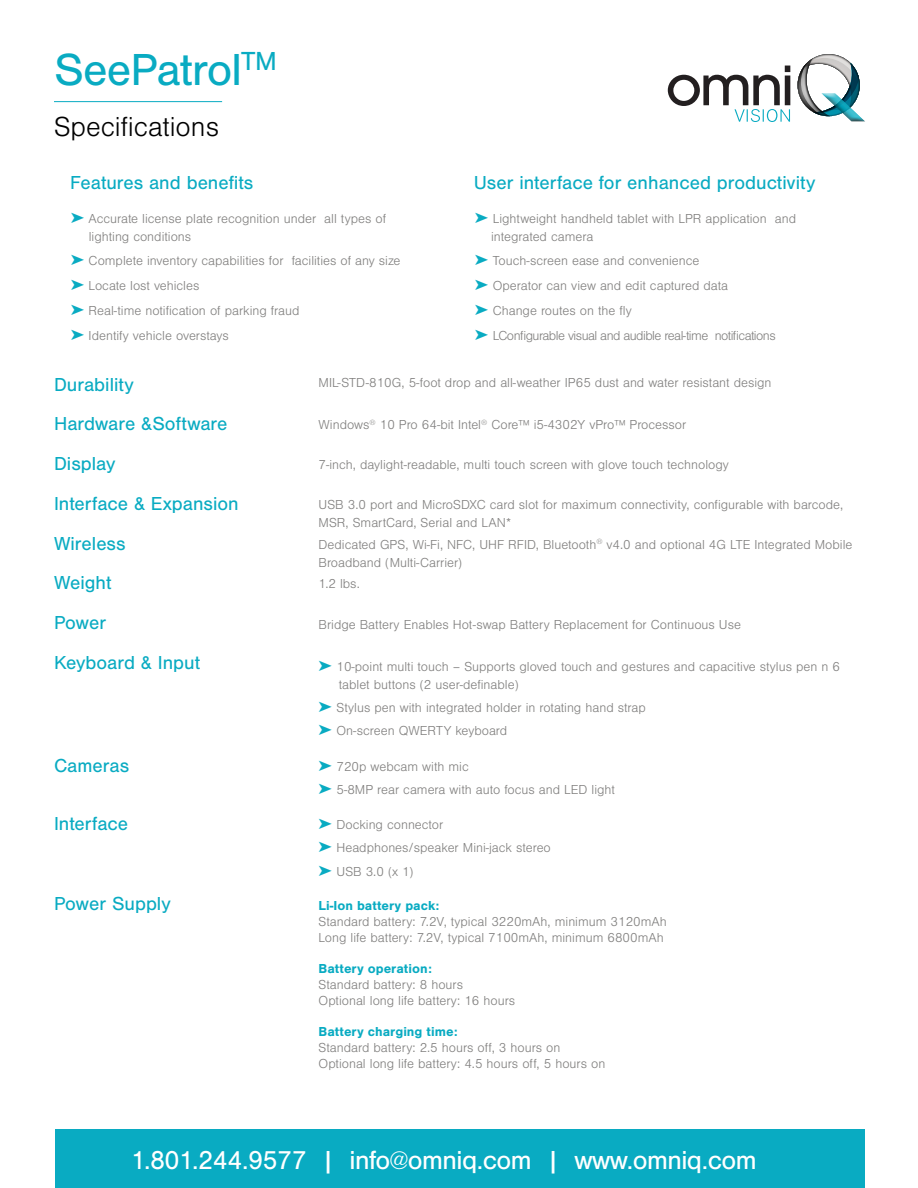
<style>
.page{position:relative;width:918px;height:1188px;background:#fff}
.page>*{position:absolute;margin:0;border:0;box-sizing:border-box;transform-origin:0 0}
.t1{font:46.5px "Nimbus San";letter-spacing:-.02em;color:#09abc2}
.t2{font:300 28.5px "Nimbus San";color:#000}
.t3{font:27px "Nimbus San";letter-spacing:-.02em;color:#fff}
.t4{font:19.5px/39.8px "Nimbus San";color:#09abc2}
.t5{font:300 13.5px/24.8px "Nimbus San";color:#81807f}
.t6{font:700 13.5px "Nimbus San";color:#09abc2}
.s1{color:#09abc2}
</style>
<div class="page">
<div style="left:55px;top:1130px;width:810px;height:58px;background:#09abc2"></div>
<hr style="left:54px;top:101px;width:168px;height:1px;background:#09abc2">
<svg style="left:668px;top:66px;width:122px;height:56px"></svg>
<svg style="left:798px;top:54px;width:62px;height:62px"></svg>
<svg style="left:821px;top:93px;width:39px;height:3px"></svg>
<svg style="left:821px;top:96px;width:44px;height:26px"></svg>
<h1 class="t1" style="left:54px;top:44px;width:224px">SeePatrol<sup>TM</sup></h1>
<h2 class="t2" style="left:54px;top:112px;width:167px">Specifications</h2>
<h3 class="t4" style="left:70px;top:162px;width:185px">Features and benefits</h3>
<h3 class="t4" style="left:474px;top:162px;width:343px">User interface for enhanced productivity</h3>
<p class="t5" style="left:89px;top:210px;width:299px;line-height:18px;text-indent:-18px"><span class="s1">➤</span> Accurate license plate recognition under all types of lighting conditions</p>
<p class="t5" style="left:71px;top:249px;width:331px"><span class="s1">➤</span> Complete inventory capabilities for facilities of any size <span class="s1">➤</span> Locate lost vehicles<br><span class="s1">➤</span> Real-time notification of parking fraud<br><span class="s1">➤</span> Identify vehicle overstays</p>
<p class="t5" style="left:491px;top:210px;width:307px;line-height:18px;text-indent:-16px"><span class="s1">➤</span> Lightweight handheld tablet with LPR application and integrated camera</p>
<p class="t5" style="left:475px;top:249px;width:302px"><span class="s1">➤</span> Touch-screen ease and convenience<br><span class="s1">➤</span> Operator can view and edit captured data<br><span class="s1">➤</span> Change routes on the fly<br><span class="s1">➤</span> LConfigurable visual and audible real-time notifications</p>
<h3 class="t4" style="left:54px;top:365px;width:186px">Durability<br>Hardware &amp;Software<br>Display<br>Interface &amp; Expansion<br>Wireless<br>Weight<br>Power<br>Keyboard &amp; Input</h3>
<h3 class="t4" style="left:54px;top:746px;width:77px">Cameras</h3>
<h3 class="t4" style="left:54px;top:804px;width:76px">Interface</h3>
<h3 class="t4" style="left:54px;top:884px;width:118px">Power Supply</h3>
<p class="t5" style="left:319px;top:370px;width:454px">MIL-STD-810G, 5-foot drop and all-weather IP65 dust and water resistant design</p>
<p class="t5" style="left:319px;top:413px;width:369px">Windows<sup>®</sup> 10 Pro 64-bit Intel<sup>®</sup> Core™ i5-4302Y vPro™ Processor</p>
<p class="t5" style="left:319px;top:453px;width:412px">7-inch, daylight-readable, multi touch screen with glove touch technology</p>
<p class="t5" style="left:319px;top:496px;width:526px;line-height:18px">USB 3.0 port and MicroSDXC card slot for maximum connectivity, configurable with barcode,<br>MSR, SmartCard, Serial and LAN*</p>
<p class="t5" style="left:319px;top:536px;width:535px;line-height:18px">Dedicated GPS, Wi-Fi, NFC, UHF RFID, Bluetooth<sup>®</sup> v4.0 and optional 4G LTE Integrated Mobile<br>Broadband (Multi-Carrier)</p>
<p class="t5" style="left:319px;top:572px;width:43px">1.2 lbs.</p>
<p class="t5" style="left:319px;top:612px;width:424px">Bridge Battery Enables Hot-swap Battery Replacement for Continuous Use</p>
<p class="t5" style="left:339px;top:658px;width:503px;line-height:18px;text-indent:-20px"><span class="s1">➤</span> 10-point multi touch – Supports gloved touch and gestures and capacitive stylus pen n 6 tablet buttons (2 user-definable)</p>
<p class="t5" style="left:319px;top:696px;width:329px;line-height:23.2px"><span class="s1">➤</span> Stylus pen with integrated holder in rotating hand strap <span class="s1">➤</span> On-screen QWERTY keyboard</p>
<p class="t5" style="left:319px;top:755px;width:298px;line-height:23.2px"><span class="s1">➤</span> 720p webcam with mic<br><span class="s1">➤</span> 5-8MP rear camera with auto focus and LED light</p>
<p class="t5" style="left:319px;top:813px;width:234px;line-height:23.2px"><span class="s1">➤</span> Docking connector<br><span class="s1">➤</span> Headphones/speaker Mini-jack stereo <span class="s1">➤</span> USB 3.0 (x 1)</p>
<p class="t6" style="left:319px;top:898px;width:122px">Li-Ion battery pack:</p>
<p class="t5" style="left:319px;top:914px;width:350px;line-height:15.8px">Standard battery: 7.2V, typical 3220mAh, minimum 3120mAh<br>Long life battery: 7.2V, typical 7100mAh, minimum 6800mAh</p>
<p class="t6" style="left:319px;top:961px;width:115px">Battery operation:</p>
<p class="t5" style="left:319px;top:977px;width:198px;line-height:15.8px">Standard battery: 8 hours<br>Optional long life battery: 16 hours</p>
<p class="t6" style="left:319px;top:1024px;width:141px">Battery charging time:</p>
<p class="t5" style="left:319px;top:1040px;width:288px;line-height:15.8px">Standard battery: 2.5 hours off, 3 hours on<br>Optional long life battery: 4.5 hours off, 5 hours on</p>
<h3 class="t3" style="left:131px;top:1145px;width:627px">1.801.244.9577 | info@omniq.com | www.omniq.com</h3>
</div>
